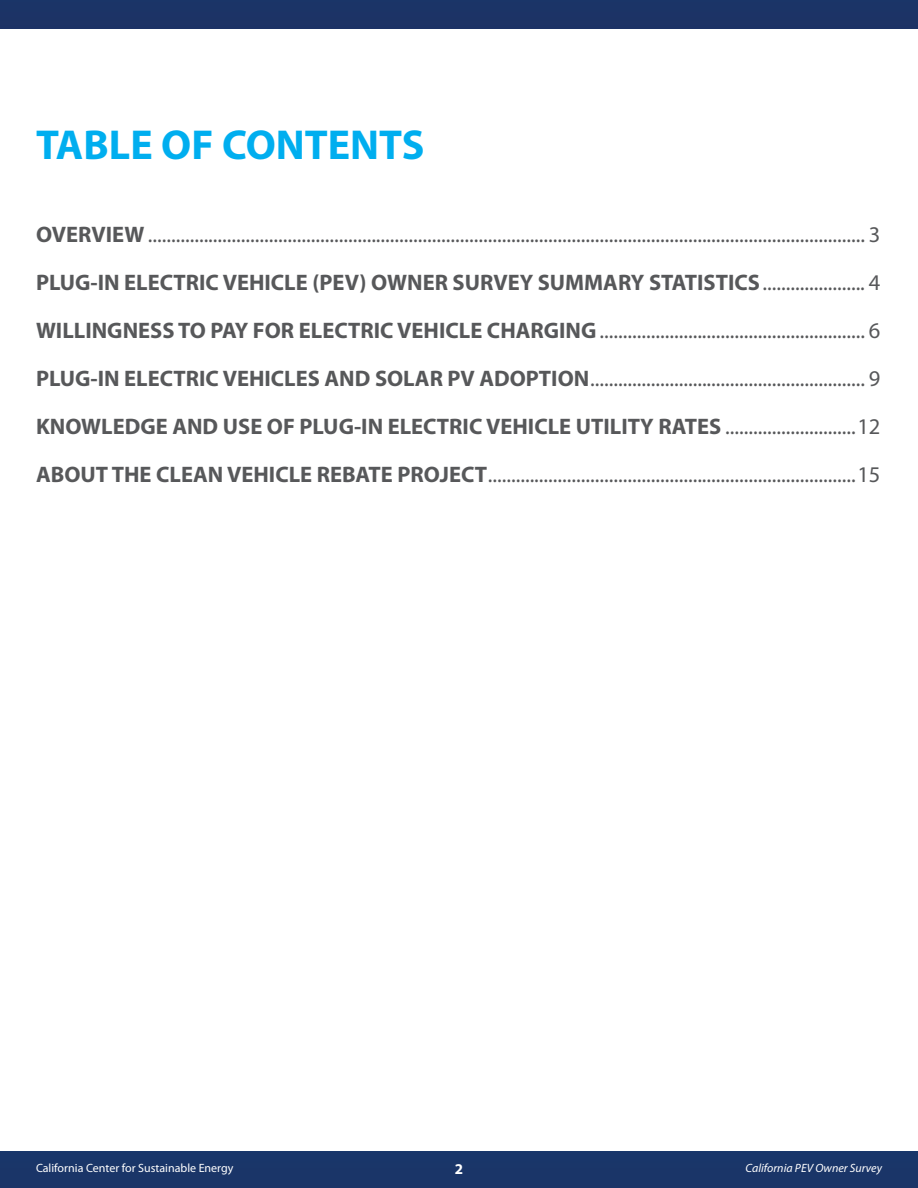
<style>
.page{position:relative;width:918px;height:1188px;background:#fff}
.page>*{position:absolute;margin:0;border:0;box-sizing:border-box;transform-origin:0 0}
.t1{font:700 42px "Myriad Pro";color:#00aeef}
.t2{font:22.5px/48px "Myriad Pro";color:#57585a;text-align:justify}
.t3{font:700 15px "Myriad Pro";color:#fff}
.t4{font:12px "Myriad Pro";color:#fff}
.t5{font:italic 12px "Myriad Pro";color:#fff}
.s1{font-weight:700}
</style>
<div class="page">
<div style="left:0;top:1152px;width:918px;height:36px;background:#1a3568"></div>
<div style="left:0;top:0;width:918px;height:29px;background:#1c3366"></div>
<h1 class="t1" style="left:36px;top:118px;width:390px">TABLE OF CONTENTS</h1>
<p class="t2" style="left:36px;top:210px;width:846px"><span class="s1">OVERVIEW</span> .......................................................................................................................................................... 3<br><span class="s1">PLUG-IN ELECTRIC VEHICLE (PEV) OWNER SURVEY SUMMARY STATISTICS</span>...................... 4<br><span class="s1">WILLINGNESS TO PAY FOR ELECTRIC VEHICLE CHARGING</span>......................................................... 6<br><span class="s1">PLUG-IN ELECTRIC VEHICLES AND SOLAR PV ADOPTION</span>........................................................... 9<br><span class="s1">KNOWLEDGE AND USE OF PLUG-IN ELECTRIC VEHICLE UTILITY RATES</span> ............................12<br><span class="s1">ABOUT THE CLEAN VEHICLE REBATE PROJECT</span>...............................................................................15</p>
<p class="t4" style="left:36px;top:1160px;width:199px">California Center for Sustainable Energy</p>
<p class="t3" style="left:455px;top:1159px;width:10px">2</p>
<p class="t5" style="left:746px;top:1160px;width:138px">California PEV Owner Survey</p>
</div>
